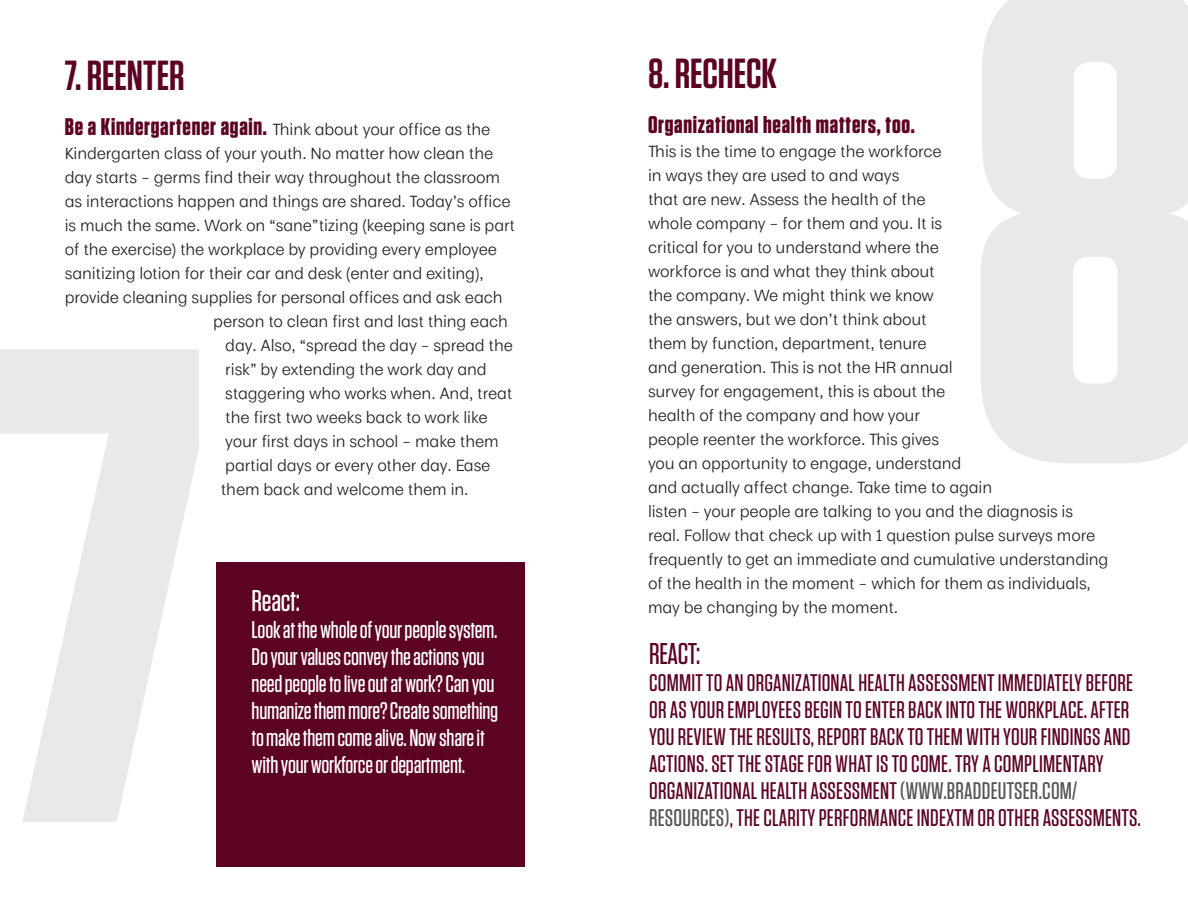
<style>
.page{position:relative;width:1188px;height:918px;background:#fff}
.page>*{position:absolute;margin:0;border:0;box-sizing:border-box;transform-origin:0 0}
.t1{font:600 42px "Tungsten";letter-spacing:-.005em;color:#5c0324}
.t2{font:500 30px "Tungsten";letter-spacing:-.01em;color:#fff}
.t3{font:500 30px "Tungsten";letter-spacing:-.015em;color:#5c0324}
.t4{font:500 24px/27px "Tungsten";letter-spacing:.01em;color:#5c0324}
.t5{font:500 24px/27px "Tungsten";letter-spacing:-.01em;color:#fff}
.t6{font:700 24px "Tungsten";letter-spacing:.03em;color:#5c0324}
.t7{font:15px/24px "Moriston";letter-spacing:-.01em;color:#231f20}
.s1{font-family:"Tungsten";font-weight:700;font-size:24px;color:#5c0324}
.s2{color:#54555a}
</style>
<div class="page">
<div style="left:217px;top:562px;width:308px;height:305px;background:#5c0324"></div>
<svg style="left:0;top:349px;width:199px;height:473px;fill:#e9e9e9"></svg>
<svg style="left:981px;top:0;width:207px;height:463px;fill:#e9e9e9"></svg>
<p class="t1" style="left:65px;top:53px;width:121px">7. REENTER</p>
<p class="t7" style="left:65px;top:116px;width:427px"><span class="s1">Be a Kindergartener again.</span> Think about your office as the</p>
<p class="t7" style="left:65px;top:140px;width:430px">Kindergarten class of your youth. No matter how clean the</p>
<p class="t7" style="left:65px;top:164px;width:437px">day starts – germs find their way throughout the classroom</p>
<p class="t7" style="left:65px;top:188px;width:447px">as interactions happen and things are shared. Today’s office</p>
<p class="t7" style="left:65px;top:212px;width:452px">is much the same. Work on “sane”tizing (keeping sane is part</p>
<p class="t7" style="left:65px;top:236px;width:434px">of the exercise) the workplace by providing every employee</p>
<p class="t7" style="left:65px;top:260px;width:420px">sanitizing lotion for their car and desk (enter and exiting),</p>
<p class="t7" style="left:65px;top:284px;width:439px">provide cleaning supplies for personal offices and ask each</p>
<p class="t7" style="left:213px;top:308px;width:296px">person to clean first and last thing each</p>
<p class="t7" style="left:225px;top:332px;width:289px">day. Also, “spread the day – spread the</p>
<p class="t7" style="left:225px;top:356px;width:263px">risk” by extending the work day and</p>
<p class="t7" style="left:225px;top:380px;width:289px">staggering who works when. And, treat</p>
<p class="t7" style="left:225px;top:404px;width:264px">the first two weeks back to work like</p>
<p class="t7" style="left:225px;top:428px;width:275px">your first days in school – make them</p>
<p class="t7" style="left:225px;top:452px;width:267px">partial days or every other day. Ease</p>
<p class="t7" style="left:221px;top:476px;width:249px">them back and welcome them in.</p>
<p class="t2" style="left:252px;top:585px;width:50px">React:</p>
<p class="t5" style="left:252px;top:617px;width:248px">Look at the whole of your people system.<br>Do your values convey the actions you need people to live out at work? Can you humanize them more? Create something to make them come alive. Now share it with your workforce or department.</p>
<p class="t1" style="left:648px;top:51px;width:130px">8. RECHECK</p>
<p class="t6" style="left:648px;top:111px;width:268px">Organizational health matters, too.</p>
<p class="t7" style="left:648px;top:138px;width:462px">This is the time to engage the workforce<br>in ways they are used to and ways<br>that are new. Assess the health of the<br>whole company – for them and you. It is<br>critical for you to understand where the<br>workforce is and what they think about<br>the company. We might think we know<br>the answers, but we don’t think about<br>them by function, department, tenure<br>and generation. This is not the HR annual<br>survey for engagement, this is about the<br>health of the company and how your<br>people reenter the workforce. This gives<br>you an opportunity to engage, understand<br>and actually affect change. Take time to again<br>listen – your people are talking to you and the diagnosis is real. Follow that check up with 1 question pulse surveys more frequently to get an immediate and cumulative understanding of the health in the moment – which for them as individuals, may be changing by the moment.</p>
<p class="t3" style="left:649px;top:638px;width:53px">REACT:</p>
<p class="t4" style="left:649px;top:670px;width:493px">COMMIT TO AN ORGANIZATIONAL HEALTH ASSESSMENT IMMEDIATELY BEFORE OR AS YOUR EMPLOYEES BEGIN TO ENTER BACK INTO THE WORKPLACE. AFTER YOU REVIEW THE RESULTS, REPORT BACK TO THEM WITH YOUR FINDINGS AND ACTIONS. SET THE STAGE FOR WHAT IS TO COME. TRY A COMPLIMENTARY ORGANIZATIONAL HEALTH ASSESSMENT <span class="s2">(WWW.BRADDEUTSER.COM/ RESOURCES)</span>, THE CLARITY PERFORMANCE INDEXTM OR OTHER ASSESSMENTS.</p>
</div>
